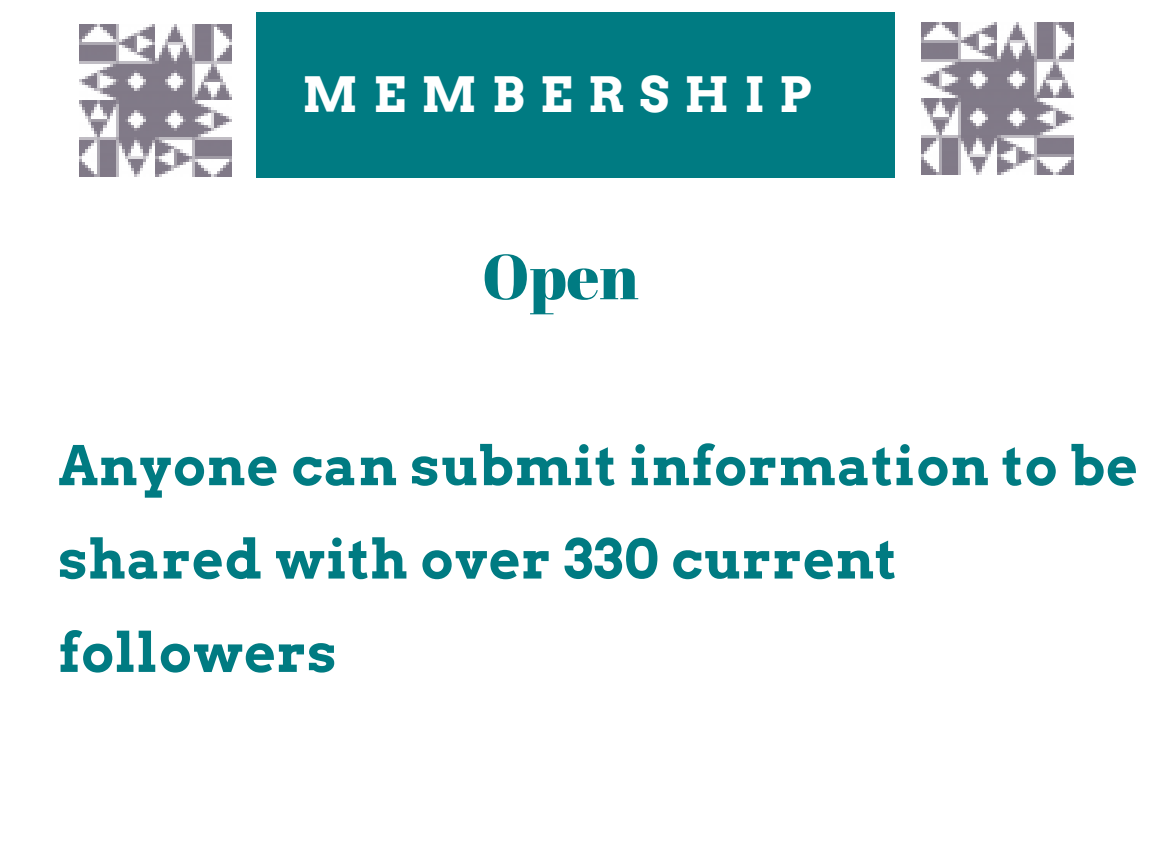
<style>
.page{position:relative;width:1152px;height:864px;background:#fff}
.page>*{position:absolute;margin:0;border:0;box-sizing:border-box;transform-origin:0 0}
.t1{font:63.45px "Abril Fatface";color:#007b82}
.t2{font:700 54.3px/93.3px "Arvo";letter-spacing:.02em;color:#007b82}
.t3{font:700 48.3px "Arvo";letter-spacing:.32em;color:#fff}
</style>
<div class="page">
<div style="left:257px;top:12px;width:638px;height:166px;background:#007b82"></div>
<img style="left:80px;top:25px;width:152px;height:152px">
<img style="left:921px;top:22px;width:152px;height:152px">
<p class="t3" style="left:303px;top:65px;width:511px">MEMBERSHIP</p>
<p class="t1" style="left:482px;top:232px;width:158px">Open</p>
<p class="t2" style="left:58px;top:419px;width:1081px">Anyone can submit information to be shared with over 330 current followers</p>
</div>
